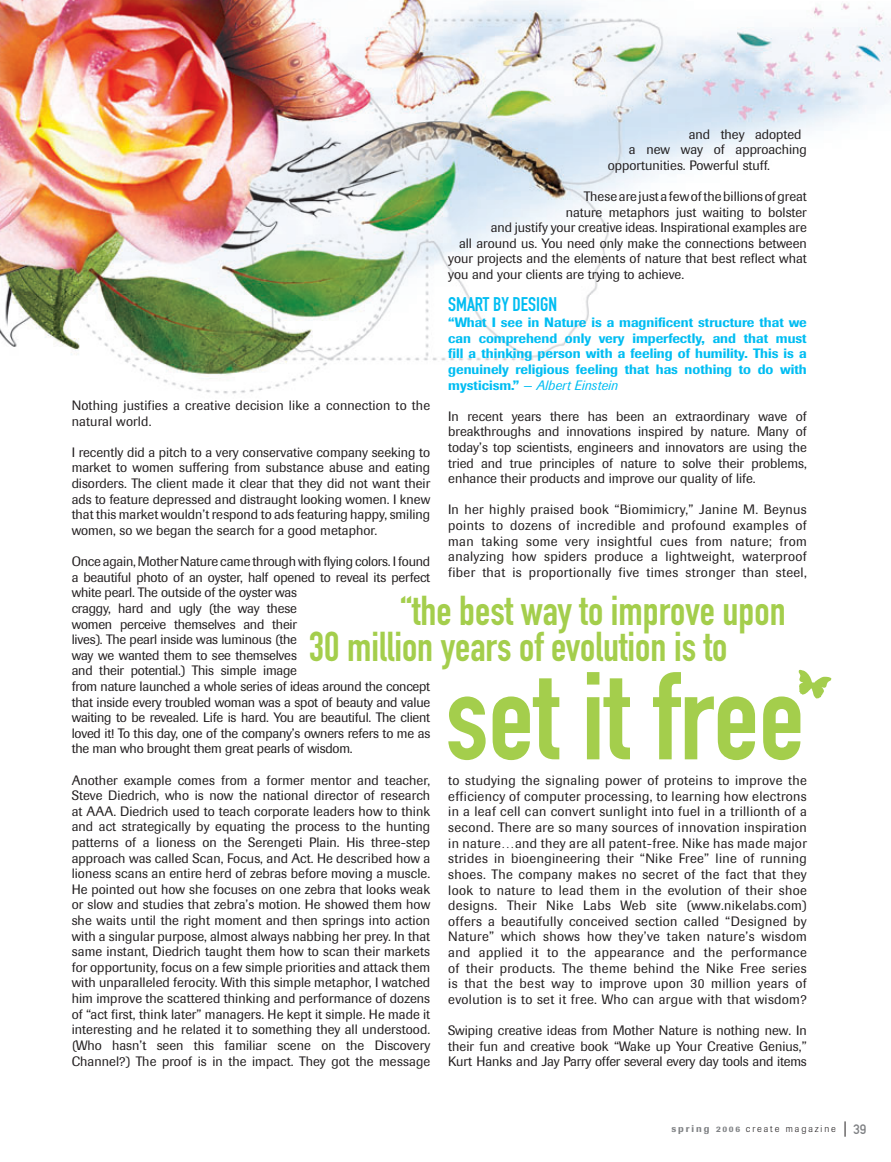
<style>
.page{position:relative;width:891px;height:1162px;background:#fff}
.page>*{position:absolute;margin:0;border:0;box-sizing:border-box;transform-origin:0 0}
.t1{font:122.55px "DIN Engschrift";color:#a4ce4c}
.t2{font:41.1px/36.6px "DIN Engschrift";color:#a4ce4c}
.t3{font:19.5px "DIN Engschrift Alternate";color:#01bdf2}
.t4{font:13.5px/15.6px "Imago";color:#231f20;text-align:justify}
.t5{font:500 13.5px/15.6px "Imago";color:#01bdf2;text-align:justify}
.t6{font:13.5px "DIN Mittelschrift Alternate";color:#808285}
.t7{font:300 9.75px "Imago";letter-spacing:.2em;color:#231f20}
.s1{font-weight:400;font-style:italic}
.s2{font-weight:500;color:#808285}
.s3{font-weight:500;font-size:8.25px;color:#808285}
</style>
<div class="page">
<img style="left:0;top:0;width:890px;height:394px">
<svg style="left:844px;top:1121px;width:1px;height:15px"></svg>
<svg style="left:798px;top:669px;width:33px;height:30px"></svg>
<p class="t4" style="left:688px;top:127px;width:114px">and they adopted</p>
<p class="t4" style="left:628px;top:143px;width:179px">a new way of approaching</p>
<p class="t4" style="left:607px;top:159px;width:164px">opportunities. Powerful stuff.</p>
<p class="t4" style="left:583px;top:190px;width:224px">These are just a few of the billions of great</p>
<p class="t4" style="left:565px;top:205px;width:242px">nature metaphors just waiting to bolster</p>
<p class="t4" style="left:490px;top:221px;width:317px">and justify your creative ideas. Inspirational examples are</p>
<p class="t4" style="left:459px;top:237px;width:349px">all around us. You need only make the connections between</p>
<p class="t4" style="left:448px;top:252px;width:360px">your projects and the elements of nature that best reflect what</p>
<p class="t4" style="left:448px;top:268px;width:237px">you and your clients are trying to achieve.</p>
<h3 class="t3" style="left:448px;top:297px;width:110px">SMART BY DESIGN</h3>
<p class="t5" style="left:448px;top:316px;width:360px">“What I see in Nature is a magnificent structure that we can comprehend only very imperfectly, and that must fill a thinking person with a feeling of humility. This is a genuinely religious feeling that has nothing to do with mysticism.” <span class="s1">— Albert Einstein</span></p>
<p class="t4" style="left:448px;top:409px;width:360px">In recent years there has been an extraordinary wave of breakthroughs and innovations inspired by nature. Many of today’s top scientists, engineers and innovators are using the tried and true principles of nature to solve their problems, enhance their products and improve our quality of life.</p>
<p class="t4" style="left:448px;top:503px;width:360px">In her highly praised book “Biomimicry,” Janine M. Beynus points to dozens of incredible and profound examples of man taking some very insightful cues from nature; from analyzing how spiders produce a lightweight, waterproof fiber that is proportionally five times stronger than steel,</p>
<p class="t4" style="left:72px;top:399px;width:360px">Nothing justifies a creative decision like a connection to the natural world.</p>
<p class="t4" style="left:72px;top:446px;width:360px">I recently did a pitch to a very conservative company seeking to market to women suffering from substance abuse and eating disorders. The client made it clear that they did not want their ads to feature depressed and distraught looking women. I knew that this market wouldn’t respond to ads featuring happy, smiling women, so we began the search for a good metaphor.</p>
<p class="t4" style="left:72px;top:555px;width:360px;text-align:left">Once again, Mother Nature came through with flying colors. I found a beautiful photo of an oyster, half opened to reveal its perfect white pearl. The outside of the oyster was<br>craggy, hard and ugly (the way these<br>women perceive themselves and their<br>lives). The pearl inside was luminous (the<br>way we wanted them to see themselves<br>and their potential.) This simple image<br>from nature launched a whole series of ideas around the concept that inside every troubled woman was a spot of beauty and value waiting to be revealed. Life is hard. You are beautiful. The client loved it! To this day, one of the company’s owners refers to me as the man who brought them great pearls of wisdom.</p>
<p class="t4" style="left:72px;top:773px;width:360px">Another example comes from a former mentor and teacher, Steve Diedrich, who is now the national director of research at AAA. Diedrich used to teach corporate leaders how to think and act strategically by equating the process to the hunting patterns of a lioness on the Serengeti Plain. His three-step approach was called Scan, Focus, and Act. He described how a lioness scans an entire herd of zebras before moving a muscle.<br>He pointed out how she focuses on one zebra that looks weak or slow and studies that zebra’s motion. He showed them how she waits until the right moment and then springs into action with a singular purpose, almost always nabbing her prey. In that same instant, Diedrich taught them how to scan their markets for opportunity, focus on a few simple priorities and attack them with unparalleled ferocity. With this simple metaphor, I watched him improve the scattered thinking and performance of dozens of “act first, think later” managers. He kept it simple. He made it interesting and he related it to something they all understood. (Who hasn’t seen this familiar scene on the Discovery Channel?) The proof is in the impact. They got the message</p>
<h2 class="t2" style="left:308px;top:596px;width:478px;text-indent:92px">“the best way to improve upon<br>30 million years of evolution is to</h2>
<h1 class="t1" style="left:445px;top:672px;width:360px">set it free</h1>
<p class="t4" style="left:448px;top:774px;width:360px">to studying the signaling power of proteins to improve the efficiency of computer processing, to learning how electrons in a leaf cell can convert sunlight into fuel in a trillionth of a second. There are so many sources of innovation inspiration in nature…and they are all patent-free. Nike has made major strides in bioengineering their “Nike Free” line of running shoes. The company makes no secret of the fact that they look to nature to lead them in the evolution of their shoe designs. Their Nike Labs Web site (www.nikelabs.com) offers a beautifully conceived section called “Designed by Nature” which shows how they’ve taken nature’s wisdom and applied it to the appearance and the performance of their products. The theme behind the Nike Free series is that the best way to improve upon 30 million years of evolution is to set it free. Who can argue with that wisdom?</p>
<p class="t4" style="left:448px;top:1023px;width:360px">Swiping creative ideas from Mother Nature is nothing new. In their fun and creative book “Wake up Your Creative Genius,” Kurt Hanks and Jay Parry offer several every day tools and items</p>
<p class="t7" style="left:671px;top:1124px;width:166px"><span class="s2">spring</span> <span class="s3">2006</span> create magazine</p>
<p class="t6" style="left:852px;top:1124px;width:14px">39</p>
</div>
